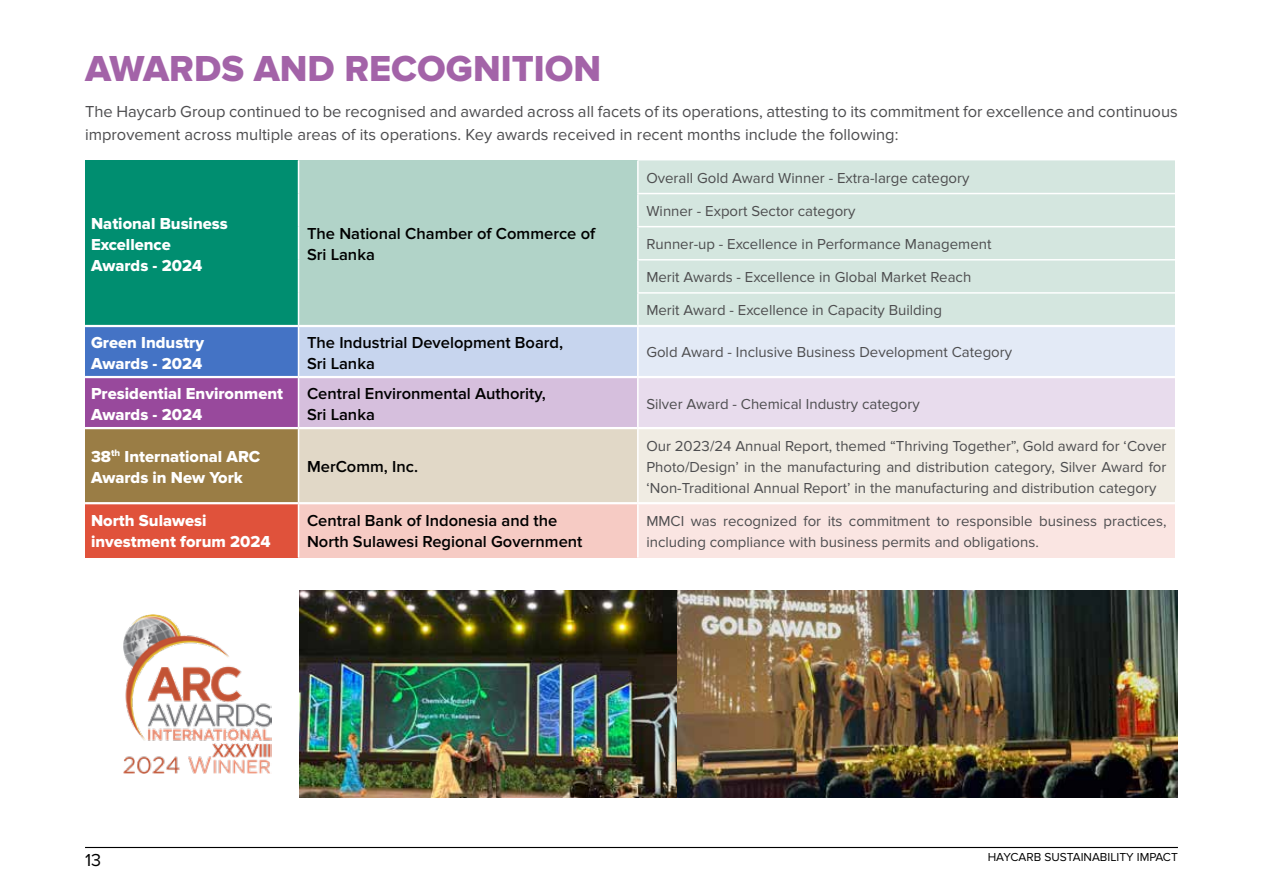
<style>
.page{position:relative;width:1263px;height:893px;background:#fff}
.page>*{position:absolute;margin:0;border:0;box-sizing:border-box;transform-origin:0 0}
.t1{font:37.5px "Proxima Nova Extrabld";color:#a363a8}
.t2{font:18px "Proxima Nova";color:#000}
.t3{font:16.5px/22.5px "Proxima Nova";color:#4d4d4f}
.t4{font:600 16.5px/21px "Proxima Nova";color:#000}
.t5{font:16.5px/21px "Proxima Nova Extrabld";color:#fff}
.t6{font:15px/21px "Proxima Nova";color:#4d4d4f;text-align:justify}
.t7{font:12px "Proxima Nova";color:#000}
</style>
<div class="page">
<div style="left:85px;top:160px;width:213px;height:166px;background:#008e70"></div>
<div style="left:298px;top:160px;width:340px;height:166px;background:#b1d3c8"></div>
<div style="left:639px;top:160px;width:536px;height:165px;background:#d4e6df"></div>
<div style="left:85px;top:326px;width:213px;height:51px;background:#4473c5"></div>
<div style="left:298px;top:326px;width:340px;height:51px;background:#c7d5ee"></div>
<div style="left:638px;top:326px;width:537px;height:51px;background:#e3eaf6"></div>
<div style="left:85px;top:377px;width:213px;height:51px;background:#98499c"></div>
<div style="left:298px;top:377px;width:340px;height:51px;background:#d6bfdd"></div>
<div style="left:638px;top:377px;width:537px;height:51px;background:#e8dced"></div>
<div style="left:85px;top:428px;width:213px;height:75px;background:#9a7d45"></div>
<div style="left:298px;top:428px;width:340px;height:75px;background:#e1d8c7"></div>
<div style="left:638px;top:428px;width:537px;height:75px;background:#f0ece3"></div>
<div style="left:85px;top:503px;width:213px;height:54px;background:#e0523b"></div>
<div style="left:298px;top:503px;width:340px;height:54px;background:#f6cbc4"></div>
<div style="left:638px;top:503px;width:537px;height:54px;background:#fae5e2"></div>
<hr style="left:298px;top:160px;width:1px;height:34px;background:#fff">
<hr style="left:637px;top:160px;width:2px;height:33px;background:#fff">
<hr style="left:298px;top:194px;width:1px;height:33px;background:#fff">
<hr style="left:637px;top:194px;width:2px;height:32px;background:#fff">
<hr style="left:298px;top:227px;width:1px;height:33px;background:#fff">
<hr style="left:637px;top:227px;width:2px;height:32px;background:#fff">
<hr style="left:298px;top:260px;width:1px;height:33px;background:#fff">
<hr style="left:637px;top:261px;width:2px;height:31px;background:#fff">
<hr style="left:298px;top:293px;width:1px;height:32px;background:#fff">
<hr style="left:637px;top:294px;width:2px;height:31px;background:#fff">
<hr style="left:298px;top:327px;width:1px;height:49px;background:#fff">
<hr style="left:637px;top:327px;width:2px;height:49px;background:#fff">
<hr style="left:298px;top:378px;width:1px;height:49px;background:#fff">
<hr style="left:637px;top:378px;width:2px;height:49px;background:#fff">
<hr style="left:298px;top:429px;width:1px;height:73px;background:#fff">
<hr style="left:637px;top:429px;width:2px;height:73px;background:#fff">
<hr style="left:298px;top:504px;width:1px;height:53px;background:#fff">
<hr style="left:637px;top:504px;width:2px;height:53px;background:#fff">
<hr style="left:637px;top:193px;width:538px;height:1px;background:#fff">
<hr style="left:637px;top:226px;width:538px;height:1px;background:#fff">
<hr style="left:637px;top:259px;width:538px;height:2px;background:#fff">
<hr style="left:637px;top:292px;width:538px;height:2px;background:#fff">
<hr style="left:85px;top:325px;width:213px;height:2px;background:#fff">
<hr style="left:298px;top:325px;width:340px;height:2px;background:#fff">
<hr style="left:638px;top:325px;width:537px;height:2px;background:#fff">
<hr style="left:85px;top:376px;width:213px;height:2px;background:#fff">
<hr style="left:298px;top:376px;width:340px;height:2px;background:#fff">
<hr style="left:638px;top:376px;width:537px;height:2px;background:#fff">
<hr style="left:85px;top:427px;width:213px;height:2px;background:#fff">
<hr style="left:298px;top:427px;width:340px;height:2px;background:#fff">
<hr style="left:638px;top:427px;width:537px;height:2px;background:#fff">
<hr style="left:85px;top:502px;width:213px;height:2px;background:#fff">
<hr style="left:298px;top:502px;width:340px;height:2px;background:#fff">
<hr style="left:638px;top:502px;width:537px;height:2px;background:#fff">
<img style="left:299px;top:590px;width:879px;height:207px">
<img style="left:123px;top:614px;width:148px;height:159px">
<hr style="left:85px;top:847px;width:1093px;height:1px;background:#000">
<h1 class="t1" style="left:85px;top:47px;width:518px">AWARDS AND RECOGNITION</h1>
<p class="t3" style="left:85px;top:101px;width:1094px">The Haycarb Group continued to be recognised and awarded across all facets of its operations, attesting to its commitment for excellence and continuous improvement across multiple areas of its operations. Key awards received in recent months include the following:</p>
<p class="t5" style="left:91px;top:213px;width:138px">National Business<br>Excellence<br>Awards - 2024</p>
<p class="t4" style="left:307px;top:224px;width:290px">The National Chamber of Commerce of<br>Sri Lanka</p>
<p class="t6" style="left:646px;top:168px;width:325px">Overall Gold Award Winner - Extra-large category</p>
<p class="t6" style="left:646px;top:201px;width:211px">Winner - Export Sector category</p>
<p class="t6" style="left:646px;top:234px;width:347px">Runner-up - Excellence in Performance Management</p>
<p class="t6" style="left:646px;top:267px;width:326px">Merit Awards - Excellence in Global Market Reach</p>
<p class="t6" style="left:646px;top:300px;width:297px">Merit Award - Excellence in Capacity Building</p>
<p class="t5" style="left:91px;top:332px;width:115px">Green Industry<br>Awards - 2024</p>
<p class="t4" style="left:307px;top:332px;width:258px">The Industrial Development Board,<br>Sri Lanka</p>
<p class="t6" style="left:646px;top:342px;width:367px">Gold Award - Inclusive Business Development Category</p>
<p class="t5" style="left:91px;top:383px;width:194px">Presidential Environment<br>Awards - 2024</p>
<p class="t4" style="left:307px;top:383px;width:240px">Central Environmental Authority,<br>Sri Lanka</p>
<p class="t6" style="left:646px;top:393px;width:275px">Silver Award - Chemical Industry category</p>
<p class="t5" style="left:91px;top:446px;width:171px">38<sup>th</sup> International ARC<br>Awards in New York</p>
<p class="t4" style="left:307px;top:456px;width:113px">MerComm, Inc.</p>
<p class="t6" style="left:646px;top:435px;width:522px">Our 2023/24 Annual Report, themed “Thriving Together”, Gold award for ‘Cover Photo/Design’ in the manufacturing and distribution category, Silver Award for ‘Non-Traditional Annual Report’ in the manufacturing and distribution category</p>
<p class="t5" style="left:91px;top:511px;width:181px">North Sulawesi investment forum 2024</p>
<p class="t4" style="left:307px;top:511px;width:277px">Central Bank of Indonesia and the<br>North Sulawesi Regional Government</p>
<p class="t6" style="left:646px;top:510px;width:522px">MMCI was recognized for its commitment to responsible business practices, including compliance with business permits and obligations.</p>
<p class="t2" style="left:85px;top:849px;width:18px">13</p>
<p class="t7" style="left:988px;top:850px;width:192px">HAYCARB SUSTAINABILITY IMPACT</p>
</div>
